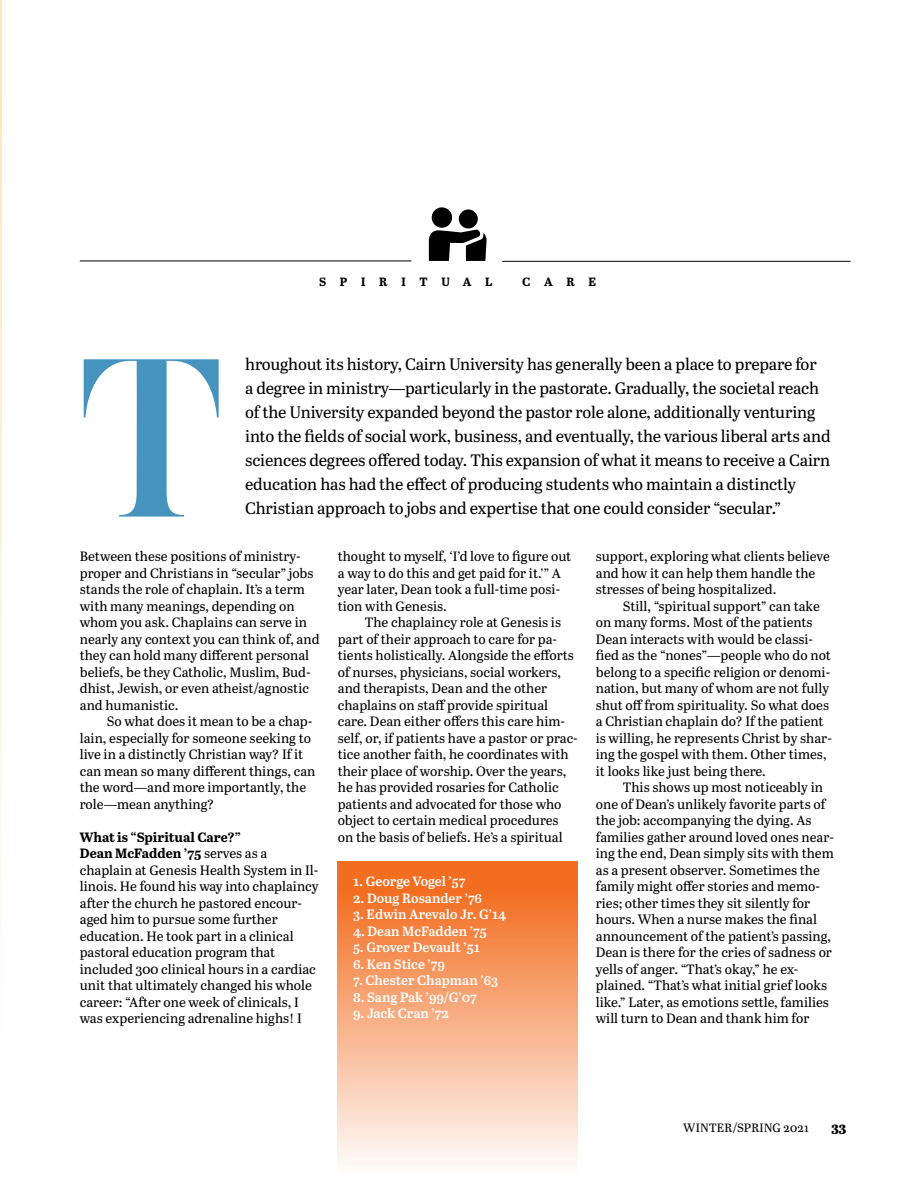
<style>
.page{position:relative;width:918px;height:1188px;background:#fff}
.page>*{position:absolute;margin:0;border:0;box-sizing:border-box;transform-origin:0 0}
.t1{font:192px "Hera Big";color:#4693bd}
.t2{font:16.5px/24px "Abril Text";letter-spacing:-.01em;color:#000}
.t3{font:13.5px/16.5px "Abril Text";color:#000}
.t4{font:600 13.5px "Abril Text";color:#fff}
.t5{font:800 13.5px "Abril Text";color:#000}
.t6{font:12px "Abril Text";letter-spacing:.015em;color:#000}
.t7{font:700 12px "Abril Text";letter-spacing:1.14em;color:#000}
.s1{font-weight:700}
</style>
<div class="page">
<hr style="left:0;top:0;width:2px;height:1188px;background:#ffe8ba">
<div style="left:338px;top:861px;width:240px;height:327px;background:linear-gradient(to bottom,#f2610e,#fff)"></div>
<svg style="left:428px;top:230px;width:59px;height:31px"></svg>
<div style="left:459px;top:209px;width:19px;height:19px;background:#000;border-radius:50%"></div>
<div style="left:432px;top:207px;width:20px;height:21px;background:#000;border-radius:50%"></div>
<hr style="left:80px;top:261px;width:331px;height:1px;background:#000">
<hr style="left:502px;top:261px;width:348px;height:1px;background:#000">
<p class="t7" style="left:319px;top:273px;width:175px">SPIRITUAL</p>
<p class="t7" style="left:522px;top:273px;width:76px">CARE</p>
<h1 class="t1" style="left:74px;top:288px;width:157px">T</h1>
<p class="t2" style="left:245px;top:351px;width:587px">hroughout its history, Cairn University has generally been a place to prepare for<br>a degree in ministry—particularly in the pastorate. Gradually, the societal reach of the University expanded beyond the pastor role alone, additionally venturing into the fields of social work, business, and eventually, the various liberal arts and sciences degrees offered today. This expansion of what it means to receive a Cairn education has had the effect of producing students who maintain a distinctly</p>
<p class="t2" style="left:245px;top:495px;width:538px">Christian approach to jobs and expertise that one could consider “secular.”</p>
<p class="t3" style="left:80px;top:548px;width:241px">Between these positions of ministry&shy;proper and Christians in “secular” jobs stands the role of chaplain. It’s a term with many meanings, depending on whom you ask. Chaplains can serve in nearly any context you can think of, and they can hold many different personal beliefs, be they Catholic, Muslim, Bud&shy;dhist, Jewish, or even atheist/agnostic and humanistic.</p>
<p class="t3" style="left:80px;top:713px;width:237px;text-indent:27px">So what does it mean to be a chap&shy;lain, especially for someone seeking to live in a distinctly Christian way? If it can mean so many different things, can the word—and more importantly, the role—mean anything?</p>
<p class="t3" style="left:80px;top:828px;width:240px"><span class="s1">What is “Spiritual Care?”<br>Dean McFadden ’75</span> serves as a chaplain at Genesis Health System in Il&shy;linois. He found his way into chaplaincy after the church he pastored encour&shy;aged him to pursue some further education. He took part in a clinical pastoral education program that included 300 clinical hours in a cardiac unit that ultimately changed his whole career: “After one week of clinicals, I was experiencing adrenaline highs! I</p>
<p class="t3" style="left:338px;top:548px;width:235px">thought to myself, ‘I’d love to figure out a way to do this and get paid for it.’” A year later, Dean took a full-time posi&shy;tion with Genesis.</p>
<p class="t3" style="left:338px;top:614px;width:242px;text-indent:27px">The chaplaincy role at Genesis is part of their approach to care for pa&shy;tients holistically. Alongside the efforts of nurses, physicians, social workers, and therapists, Dean and the other chaplains on staff provide spiritual care. Dean either offers this care him&shy;self, or, if patients have a pastor or prac&shy;tice another faith, he coordinates with their place of worship. Over the years, he has provided rosaries for Catholic patients and advocated for those who object to certain medical procedures<br>on the basis of beliefs. He’s a spiritual</p>
<p class="t4" style="left:353px;top:872px;width:114px">1. George Vogel ’57</p>
<p class="t4" style="left:353px;top:888px;width:130px">2. Doug Rosander ’76</p>
<p class="t4" style="left:353px;top:905px;width:154px">3. Edwin Arevalo Jr. G’14</p>
<p class="t4" style="left:353px;top:921px;width:135px">4. Dean McFadden ’75</p>
<p class="t4" style="left:353px;top:938px;width:128px">5. Grover Devault ’51</p>
<p class="t4" style="left:353px;top:954px;width:93px">6. Ken Stice ’79</p>
<p class="t4" style="left:353px;top:971px;width:146px">7. Chester Chapman ’63</p>
<p class="t4" style="left:353px;top:987px;width:125px">8. Sang Pak ’99/G’07</p>
<p class="t4" style="left:353px;top:1004px;width:97px">9. Jack Cran ’72</p>
<p class="t3" style="left:596px;top:548px;width:236px">support, exploring what clients believe and how it can help them handle the stresses of being hospitalized.</p>
<p class="t3" style="left:596px;top:597px;width:238px;text-indent:27px">Still, “spiritual support” can take on many forms. Most of the patients Dean interacts with would be classi&shy;fied as the “nones”—people who do not belong to a specific religion or denomi&shy;nation, but many of whom are not fully shut off from spirituality. So what does a Christian chaplain do? If the patient is willing, he represents Christ by shar&shy;ing the gospel with them. Other times, it looks like just being there.</p>
<p class="t3" style="left:596px;top:779px;width:240px;text-indent:27px">This shows up most noticeably in one of Dean’s unlikely favorite parts of the job: accompanying the dying. As families gather around loved ones near&shy;ing the end, Dean simply sits with them as a present observer. Sometimes the family might offer stories and memo&shy;ries; other times they sit silently for hours. When a nurse makes the final announcement of the patient’s passing, Dean is there for the cries of sadness or yells of anger. “That’s okay,” he ex&shy;plained. “That’s what initial grief looks like.” Later, as emotions settle, families will turn to Dean and thank him for</p>
<p class="t6" style="left:683px;top:1119px;width:127px">WINTER/SPRING 2021</p>
<p class="t5" style="left:831px;top:1117px;width:16px">33</p>
</div>
